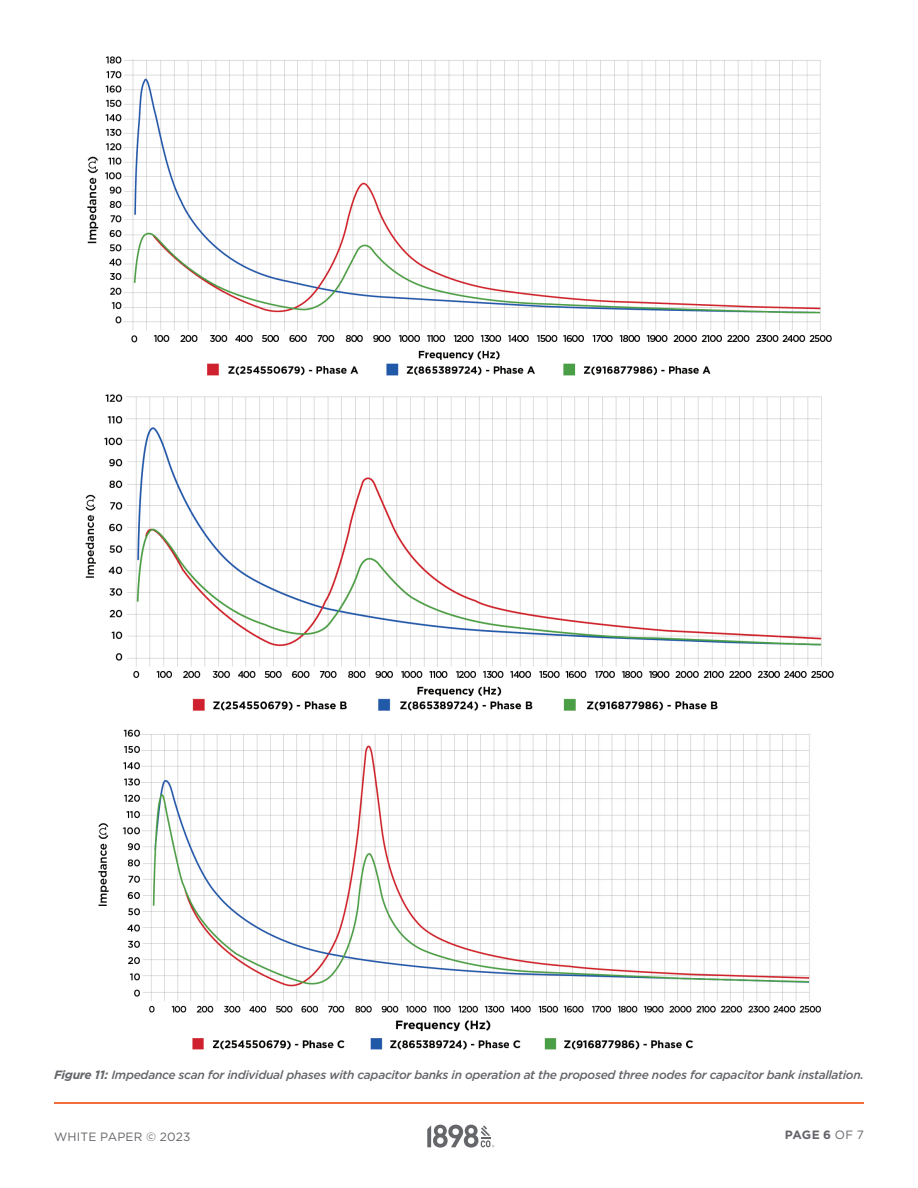
<style>
.page{position:relative;width:918px;height:1188px;background:#fff}
.page>*{position:absolute;margin:0;border:0;box-sizing:border-box;transform-origin:0 0}
.t1{font:italic 500 12px "Gotham";letter-spacing:-.025em;color:#64656a}
.t2{font:12px "Gotham";letter-spacing:.015em;color:#64656a}
.t3{font:700 12px "Gotham";color:#64656a}
.s1{font-weight:700}
.s2{font-weight:400}
</style>
<div class="page">
<hr style="left:54px;top:1102px;width:810px;height:2px;background:#f26c3d">
<svg style="left:427px;top:1125px;width:67px;height:23px"></svg>
<img style="left:87px;top:56px;width:745px;height:320px">
<img style="left:85px;top:394px;width:749px;height:317px">
<img style="left:98px;top:729px;width:723px;height:321px">
<p class="t1" style="left:54px;top:1067px;width:812px"><span class="s1">Figure 11:</span> Impedance scan for individual phases with capacitor banks in operation at the proposed three nodes for capacitor bank installation.</p>
<p class="t2" style="left:54px;top:1129px;width:138px">WHITE PAPER © 2023</p>
<p class="t3" style="left:785px;top:1127px;width:81px">PAGE 6 <span class="s2">OF 7</span></p>
</div>
